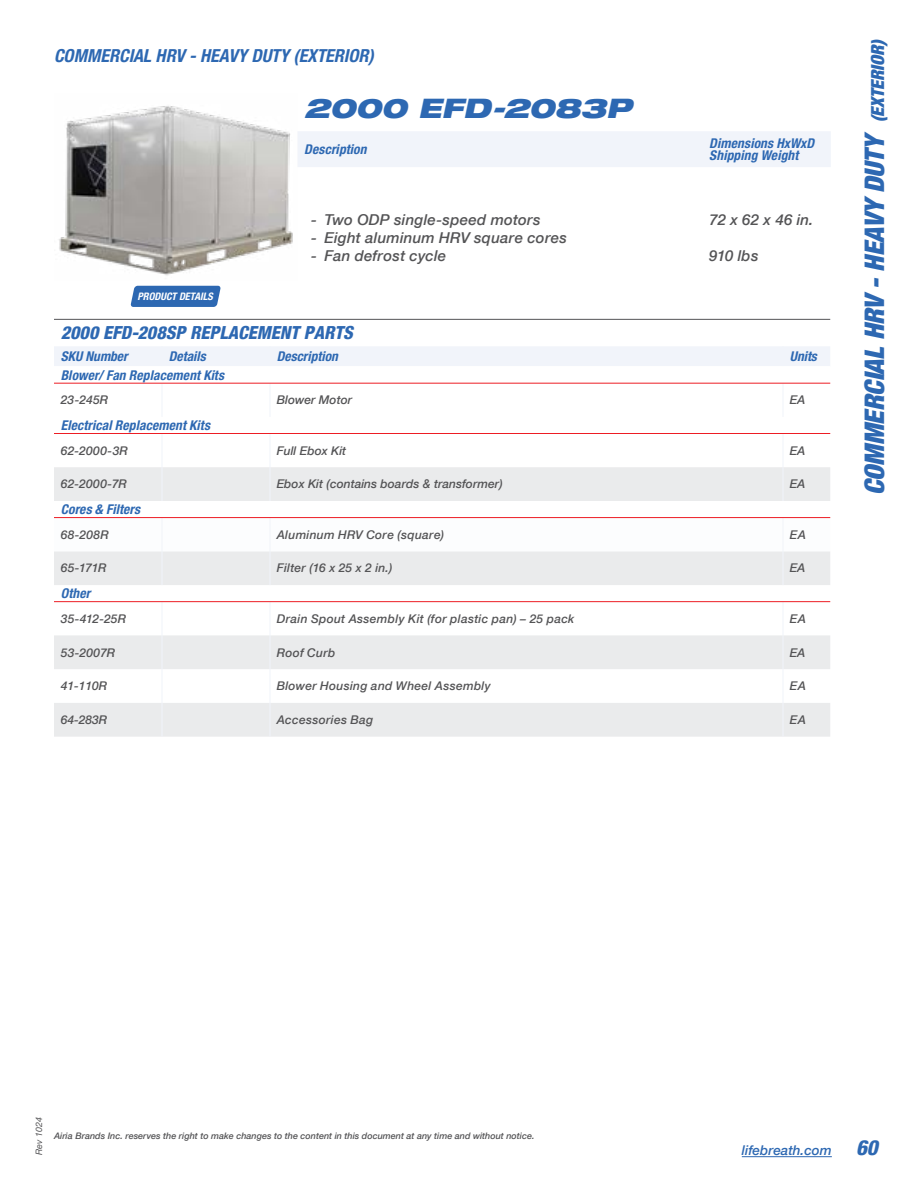
<style>
.page{position:relative;width:918px;height:1188px;background:#fff}
.page>*{position:absolute;margin:0;border:0;box-sizing:border-box;transform-origin:0 0}
.t1{font:27px "Helvetica Neue LTW06 97 Blk Cn Obl";color:#2d68b2}
.t2{font:27px "Helvetica Neue LTW06 93 Blk Ext Obl";letter-spacing:-.015em;color:#2d68b2}
.t3{font:18px "Helvetica Neue W01 77 Bd Cn Obl";color:#2d68b2}
.t4{font:18px "Helvetica Neue W01 87 Hv Cn Obl";color:#2d68b2}
.t5{font:18px "Helvetica Neue LTW06 97 Blk Cn Obl";color:#2d68b2}
.t6{font:15px "Helvetica Neue W01 66 Medium It";letter-spacing:.015em;color:#545456}
.t7{font:13.5px/12.8px "Helvetica Neue W01 77 Bd Cn Obl";letter-spacing:.01em;color:#2d68b2}
.t8{font:13.5px "Helvetica Neue W01 66 Medium It";color:#2d68b2}
.t9{font:12px "Helvetica Neue W01 66 Medium It";letter-spacing:.02em;color:#545456}
.t10{font:12px "Helvetica Neue W01 66 Medium It";color:#545456}
.t11{font:10.35px "Helvetica Neue W01 77 Bd Cn Obl";color:#fff}
.t12{font:9px "Helvetica Neue W01 66 Medium It";color:#545456}
.t13{font:italic 9px "Helvetica Neue LT Std";color:#545456}
.s1{font-family:"Helvetica Neue W01 87 Hv Cn Obl";font-size:21px}
</style>
<div class="page">
<hr style="left:742px;top:1156px;width:90px;height:1px;background:#2d68b2">
<div style="left:298px;top:131px;width:533px;height:36px;background:#f1f4fa"></div>
<svg style="left:54px;top:467px;width:776px;height:270px;fill:#eaebec"></svg>
<svg style="left:54px;top:518px;width:776px;height:33px"></svg>
<div style="left:54px;top:346px;width:776px;height:20px;background:#f1f4fa"></div>
<hr style="left:162px;top:383px;width:1px;height:34px;background:#f1f4fa">
<hr style="left:270px;top:383px;width:1px;height:34px;background:#f1f4fa">
<hr style="left:783px;top:383px;width:1px;height:34px;background:#f1f4fa">
<hr style="left:162px;top:434px;width:1px;height:33px;background:#f1f4fa">
<hr style="left:270px;top:434px;width:1px;height:33px;background:#f1f4fa">
<hr style="left:783px;top:434px;width:1px;height:33px;background:#f1f4fa">
<hr style="left:162px;top:467px;width:1px;height:34px;background:#f1f4fa">
<hr style="left:270px;top:467px;width:1px;height:34px;background:#f1f4fa">
<hr style="left:783px;top:467px;width:1px;height:34px;background:#f1f4fa">
<hr style="left:162px;top:518px;width:1px;height:33px;background:#f1f4fa">
<hr style="left:270px;top:518px;width:1px;height:33px;background:#f1f4fa">
<hr style="left:783px;top:518px;width:1px;height:33px;background:#f1f4fa">
<hr style="left:162px;top:551px;width:1px;height:34px;background:#f1f4fa">
<hr style="left:270px;top:551px;width:1px;height:34px;background:#f1f4fa">
<hr style="left:783px;top:551px;width:1px;height:34px;background:#f1f4fa">
<hr style="left:162px;top:602px;width:1px;height:33px;background:#f1f4fa">
<hr style="left:270px;top:602px;width:1px;height:33px;background:#f1f4fa">
<hr style="left:783px;top:602px;width:1px;height:33px;background:#f1f4fa">
<hr style="left:162px;top:635px;width:1px;height:34px;background:#f1f4fa">
<hr style="left:270px;top:635px;width:1px;height:34px;background:#f1f4fa">
<hr style="left:783px;top:635px;width:1px;height:34px;background:#f1f4fa">
<hr style="left:162px;top:669px;width:1px;height:34px;background:#f1f4fa">
<hr style="left:270px;top:669px;width:1px;height:34px;background:#f1f4fa">
<hr style="left:783px;top:669px;width:1px;height:34px;background:#f1f4fa">
<hr style="left:162px;top:703px;width:1px;height:34px;background:#f1f4fa">
<hr style="left:270px;top:703px;width:1px;height:34px;background:#f1f4fa">
<hr style="left:783px;top:703px;width:1px;height:34px;background:#f1f4fa">
<hr style="left:54px;top:601px;width:108px;height:1px;background:#ed1d24">
<hr style="left:162px;top:601px;width:108px;height:1px;background:#ed1d24">
<hr style="left:270px;top:601px;width:513px;height:1px;background:#ed1d24">
<hr style="left:783px;top:601px;width:47px;height:1px;background:#ed1d24">
<hr style="left:54px;top:517px;width:108px;height:1px;background:#ed1d24">
<hr style="left:162px;top:517px;width:108px;height:1px;background:#ed1d24">
<hr style="left:270px;top:517px;width:513px;height:1px;background:#ed1d24">
<hr style="left:783px;top:517px;width:47px;height:1px;background:#ed1d24">
<hr style="left:54px;top:433px;width:108px;height:1px;background:#ed1d24">
<hr style="left:162px;top:433px;width:108px;height:1px;background:#ed1d24">
<hr style="left:270px;top:433px;width:513px;height:1px;background:#ed1d24">
<hr style="left:783px;top:433px;width:47px;height:1px;background:#ed1d24">
<hr style="left:54px;top:383px;width:108px;height:1px;background:#ed1d24">
<hr style="left:162px;top:383px;width:108px;height:1px;background:#ed1d24">
<hr style="left:270px;top:383px;width:513px;height:1px;background:#ed1d24">
<hr style="left:783px;top:383px;width:47px;height:1px;background:#ed1d24">
<hr style="left:54px;top:319px;width:108px;height:1px;background:#545456">
<hr style="left:162px;top:319px;width:108px;height:1px;background:#545456">
<hr style="left:270px;top:319px;width:513px;height:1px;background:#545456">
<hr style="left:783px;top:319px;width:47px;height:1px;background:#545456">
<img style="left:59px;top:106px;width:234px;height:170px">
<svg style="left:131px;top:286px;width:90px;height:21px;background:#366fb5"></svg>
<h2 class="t3" style="left:54px;top:44px;width:321px">COMMERCIAL HRV - HEAVY DUTY (EXTERIOR)</h2>
<h1 class="t2" style="left:304px;top:91px;width:329px">2000 EFD-2083P</h1>
<p class="t7" style="left:304px;top:143px;width:64px">Description</p>
<p class="t7" style="left:709px;top:136px;width:106px">Dimensions HxWxD<br>Shipping Weight</p>
<p class="t11" style="left:138px;top:290px;width:77px">PRODUCT DETAILS</p>
<p class="t6" style="left:311px;top:211px;width:231px">- Two ODP single-speed motors</p>
<p class="t6" style="left:311px;top:229px;width:258px">- Eight aluminum HRV square cores</p>
<p class="t6" style="left:311px;top:247px;width:137px">- Fan defrost cycle</p>
<p class="t6" style="left:709px;top:211px;width:106px">72 x 62 x 46 in.</p>
<p class="t6" style="left:709px;top:247px;width:51px">910 lbs</p>
<h2 class="t4" style="left:61px;top:322px;width:293px">2000 EFD-208SP REPLACEMENT PARTS</h2>
<p class="t7" style="left:61px;top:350px;width:68px">SKU Number</p>
<p class="t7" style="left:169px;top:350px;width:38px">Details</p>
<p class="t7" style="left:277px;top:350px;width:63px">Description</p>
<p class="t7" style="left:790px;top:350px;width:29px">Units</p>
<p class="t7" style="left:61px;top:369px;width:165px">Blower/ Fan Replacement Kits</p>
<p class="t9" style="left:61px;top:393px;width:49px">23-245R</p>
<p class="t10" style="left:277px;top:393px;width:77px">Blower Motor</p>
<p class="t9" style="left:790px;top:393px;width:17px">EA</p>
<p class="t7" style="left:61px;top:419px;width:151px">Electrical Replacement Kits</p>
<p class="t9" style="left:61px;top:443px;width:69px">62-2000-3R</p>
<p class="t10" style="left:277px;top:443px;width:71px">Full Ebox Kit</p>
<p class="t9" style="left:790px;top:443px;width:17px">EA</p>
<p class="t9" style="left:61px;top:477px;width:68px">62-2000-7R</p>
<p class="t10" style="left:277px;top:477px;width:228px">Ebox Kit (contains boards &amp; transformer)</p>
<p class="t9" style="left:790px;top:477px;width:17px">EA</p>
<p class="t7" style="left:61px;top:503px;width:81px">Cores &amp; Filters</p>
<p class="t9" style="left:61px;top:527px;width:50px">68-208R</p>
<p class="t9" style="left:277px;top:527px;width:169px">Aluminum HRV Core (square)</p>
<p class="t9" style="left:790px;top:527px;width:18px">EA</p>
<p class="t9" style="left:61px;top:561px;width:47px">65-171R</p>
<p class="t9" style="left:277px;top:561px;width:117px">Filter (16 x 25 x 2 in.)</p>
<p class="t9" style="left:790px;top:561px;width:17px">EA</p>
<p class="t7" style="left:61px;top:587px;width:31px">Other</p>
<p class="t9" style="left:61px;top:611px;width:67px">35-412-25R</p>
<p class="t9" style="left:277px;top:611px;width:299px">Drain Spout Assembly Kit (for plastic pan) – 25 pack</p>
<p class="t9" style="left:790px;top:611px;width:18px">EA</p>
<p class="t9" style="left:61px;top:645px;width:56px">53-2007R</p>
<p class="t9" style="left:277px;top:645px;width:60px">Roof Curb</p>
<p class="t9" style="left:790px;top:645px;width:17px">EA</p>
<p class="t9" style="left:61px;top:679px;width:48px">41-110R</p>
<p class="t9" style="left:277px;top:679px;width:216px">Blower Housing and Wheel Assembly</p>
<p class="t9" style="left:790px;top:679px;width:18px">EA</p>
<p class="t9" style="left:61px;top:713px;width:48px">64-283R</p>
<p class="t9" style="left:277px;top:713px;width:98px">Accessories Bag</p>
<p class="t9" style="left:790px;top:713px;width:18px">EA</p>
<h2 class="t5" style="left:867px;top:122px;width:85px;rotate:-90deg">(EXTERIOR)</h2>
<h1 class="t1" style="left:859px;top:495px;width:365px;rotate:-90deg">COMMERCIAL HRV - HEAVY DUTY</h1>
<p class="t13" style="left:33px;top:1155px;width:39px;rotate:-90deg">Rev 1024</p>
<p class="t12" style="left:54px;top:1130px;width:482px">Airia Brands Inc. reserves the right to make changes to the content in this document at any time and without notice.</p>
<p class="t8" style="left:742px;top:1142px;width:138px">lifebreath.com <span class="s1">60</span></p>
</div>
